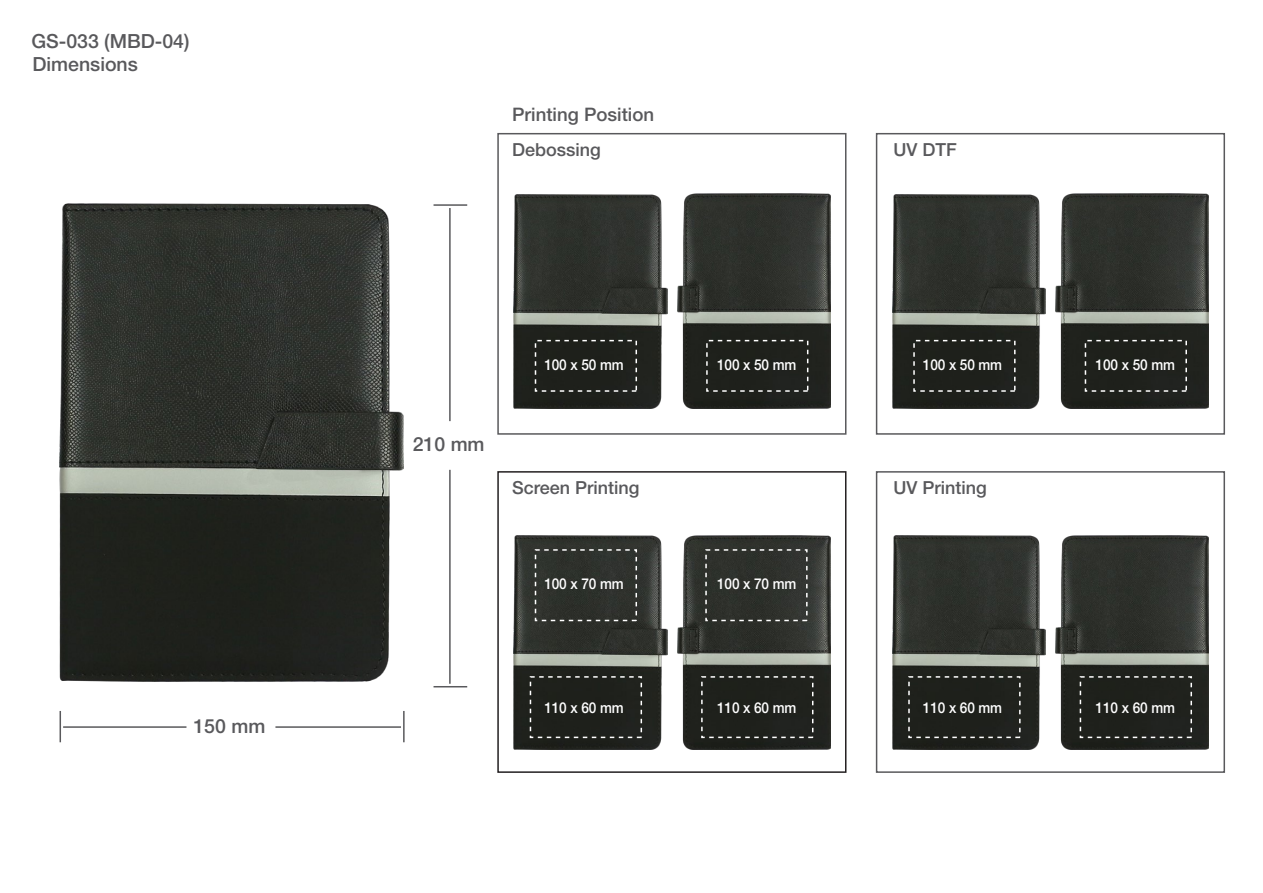
<style>
.page{position:relative;width:1263px;height:893px;background:#fff}
.page>*{position:absolute;margin:0;border:0;box-sizing:border-box;transform-origin:0 0}
.t1{font:500 19.5px/23.1px "Helvetica Neue LT Std";color:#59595c}
.t2{font:500 18.6px "Helvetica Neue LT Std";color:#59595c}
.t3{font:500 18px "Helvetica Neue LT Std";color:#59595c}
.t4{font:500 15px "Helvetica Neue LT Std";letter-spacing:-.01em;color:#fff;scale:.91 1}
</style>
<div class="page">
<hr style="left:449px;top:208px;width:2px;height:213px;background:#59595c">
<hr style="left:449px;top:470px;width:2px;height:214px;background:#59595c">
<hr style="left:433px;top:204px;width:34px;height:2px;background:#59595c">
<hr style="left:433px;top:686px;width:34px;height:1px;background:#59595c">
<hr style="left:63px;top:726px;width:123px;height:2px;background:#59595c">
<hr style="left:275px;top:726px;width:126px;height:2px;background:#59595c">
<hr style="left:60px;top:711px;width:1px;height:31px;background:#59595c">
<hr style="left:403px;top:711px;width:2px;height:31px;background:#59595c">
<div style="left:876px;top:133px;width:349px;height:302px;border:2px solid #59595c"></div>
<div style="left:876px;top:471px;width:349px;height:302px;border:2px solid #59595c"></div>
<div style="left:497px;top:133px;width:349px;height:302px;border:2px solid #59595c"></div>
<div style="left:497px;top:471px;width:349px;height:302px;border:2px solid #231f20"></div>
<img style="left:60px;top:203px;width:343px;height:478px">
<img style="left:677px;top:194px;width:153px;height:215px">
<img style="left:514px;top:195px;width:153px;height:213px">
<div style="left:535px;top:340px;width:102px;height:52px;border:2px dashed #fff"></div>
<img style="left:677px;top:535px;width:153px;height:215px">
<img style="left:514px;top:536px;width:153px;height:214px">
<div style="left:701px;top:676px;width:112px;height:62px;border:2px dashed #fff"></div>
<img style="left:1056px;top:194px;width:153px;height:215px">
<img style="left:892px;top:195px;width:154px;height:213px">
<div style="left:1085px;top:340px;width:102px;height:52px;border:2px dashed #fff"></div>
<img style="left:1056px;top:535px;width:153px;height:215px">
<img style="left:892px;top:536px;width:154px;height:214px">
<div style="left:908px;top:676px;width:112px;height:62px;border:2px dashed #fff"></div>
<div style="left:535px;top:549px;width:102px;height:72px;border:2px dashed #fff"></div>
<div style="left:705px;top:549px;width:102px;height:72px;border:2px dashed #fff"></div>
<h1 class="t1" style="left:31px;top:30px;width:160px">GS-033 (MBD-04)<br>Dimensions</h1>
<h1 class="t1" style="left:193px;top:714px;width:73px">150 mm</h1>
<p class="t2" style="left:512px;top:103px;width:143px">Printing Position</p>
<p class="t3" style="left:512px;top:139px;width:90px">Debossing</p>
<p class="t3" style="left:893px;top:139px;width:65px">UV DTF</p>
<h1 class="t1" style="left:413px;top:433px;width:73px">210 mm</h1>
<p class="t4" style="left:544px;top:356px;width:89px">100 x 50 mm</p>
<p class="t4" style="left:717px;top:356px;width:89px">100 x 50 mm</p>
<p class="t4" style="left:923px;top:356px;width:89px">100 x 50 mm</p>
<p class="t4" style="left:1096px;top:356px;width:89px">100 x 50 mm</p>
<p class="t3" style="left:512px;top:477px;width:129px">Screen Printing</p>
<p class="t3" style="left:893px;top:477px;width:95px">UV Printing</p>
<p class="t4" style="left:544px;top:575px;width:89px">100 x 70 mm</p>
<p class="t4" style="left:717px;top:575px;width:89px">100 x 70 mm</p>
<p class="t4" style="left:544px;top:699px;width:89px">110 x 60 mm</p>
<p class="t4" style="left:717px;top:699px;width:89px">110 x 60 mm</p>
<p class="t4" style="left:923px;top:699px;width:89px">110 x 60 mm</p>
<p class="t4" style="left:1096px;top:699px;width:89px">110 x 60 mm</p>
</div>
